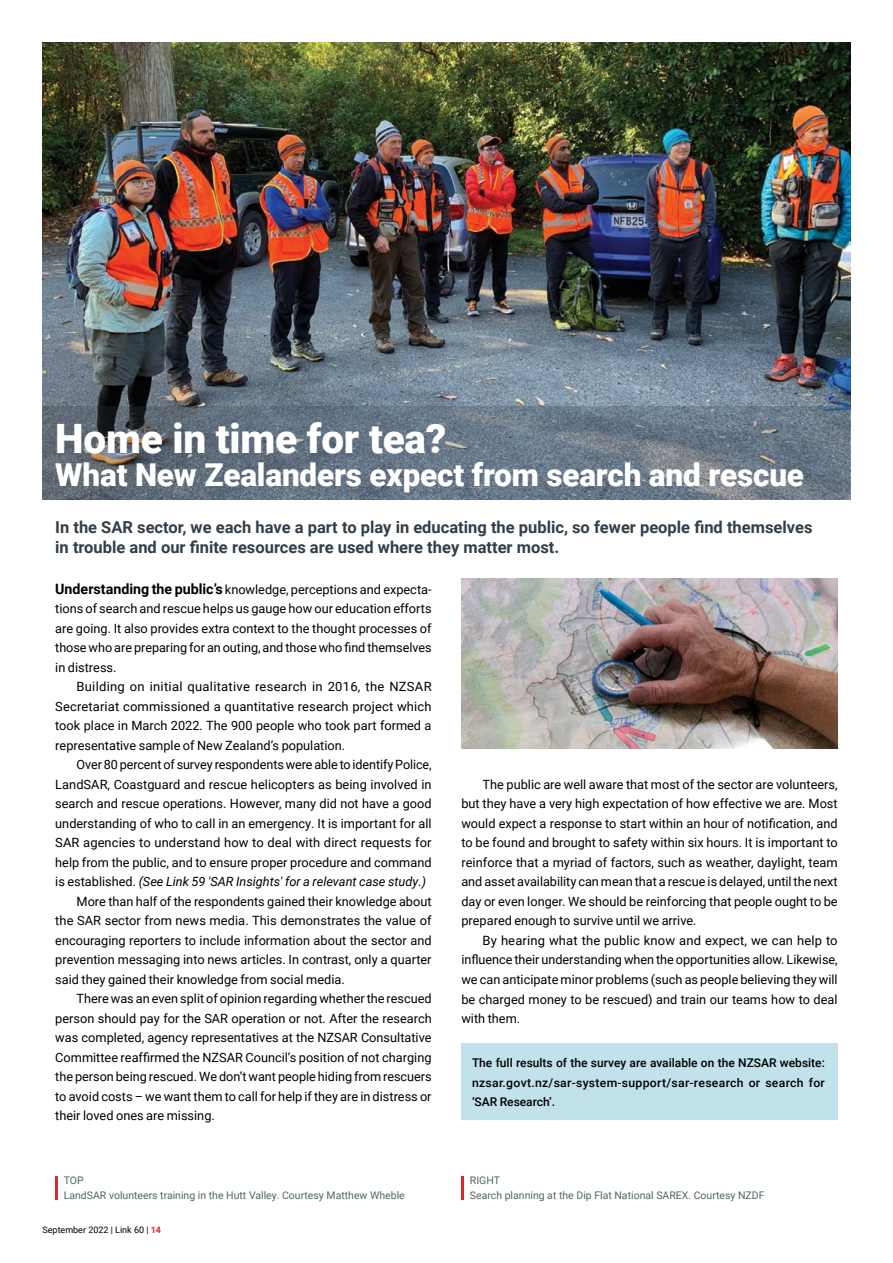
<style>
.page{position:relative;width:893px;height:1263px;background:#fff}
.page>*{position:absolute;margin:0;border:0;box-sizing:border-box;transform-origin:0 0}
.Story_Head{font:900 40.5px "Roboto";letter-spacing:-.005em;color:#fff}
.Story_Head-2{font:900 31.5px "Roboto";letter-spacing:-.005em;color:#fff}
.Story_Subhead{font:700 16.5px/20.2px "Roboto";color:#323e48}
.Body_text_Indented{font:12.75px/19.5px "Roboto";color:#000;text-align:justify}
.Body_first_paragarph{font:12.75px/19.5px "Roboto";letter-spacing:-.005em;color:#000;text-align:justify}
.Body_first_paragarph-2{font:500 12px/19.5px "Roboto";letter-spacing:.025em;color:#000;text-align:justify}
.Body_first_paragarph-3{font:10.5px/15px "Roboto";color:#536465}
.t1{font:9px "Roboto";color:#000}
.s1{font-weight:700;font-size:14.25px}
.s2{font-style:italic}
.s3{font-weight:700;color:#d7292e}
</style>
<div class="page">
<div style="left:461px;top:1043px;width:377px;height:77px;background:#c1e1eb"></div>
<img style="left:43px;top:43px;width:807px;height:363px">
<svg style="left:43px;top:406px;width:807px;height:94px;background:#677481"></svg>
<hr style="left:55px;top:1176px;width:2px;height:23px;background:#d7292e">
<hr style="left:461px;top:1176px;width:2px;height:23px;background:#d7292e">
<img style="left:461px;top:579px;width:377px;height:170px">
<h1 class="Story_Head" style="left:55px;top:411px;width:393px">Home in time for tea?</h1>
<h1 class="Story_Head-2" style="left:55px;top:453px;width:750px">What New Zealanders expect from search and rescue</h1>
<h3 class="Story_Subhead" style="left:55px;top:516px;width:759px">In the SAR sector, we each have a part to play in educating the public, so fewer people find themselves in trouble and our finite resources are used where they matter most.</h3>
<p class="Body_first_paragarph" style="left:55px;top:579px;width:378px"><span class="s1">Understanding the public’s</span> knowledge, perceptions and expecta&shy;tions of search and rescue helps us gauge how our education efforts are going. It also provides extra context to the thought processes of those who are preparing for an outing, and those who find themselves in distress.</p>
<p class="Body_text_Indented" style="left:55px;top:676px;width:378px;text-indent:21px">Building on initial qualitative research in 2016, the NZSAR Secretariat commissioned a quantitative research project which took place in March 2022. The 900 people who took part formed a representative sample of New Zealand’s population.</p>
<p class="Body_text_Indented" style="left:55px;top:754px;width:378px;text-indent:21px">Over 80 percent of survey respondents were able to identify Police, LandSAR, Coastguard and rescue helicopters as being involved in search and rescue operations. However, many did not have a good understanding of who to call in an emergency. It is important for all SAR agencies to understand how to deal with direct requests for help from the public, and to ensure proper procedure and command is established. <span class="s2">(See Link 59 'SAR Insights' for a relevant case study.)</span></p>
<p class="Body_text_Indented" style="left:55px;top:891px;width:378px;text-indent:21px">More than half of the respondents gained their knowledge about the SAR sector from news media. This demonstrates the value of encouraging reporters to include information about the sector and prevention messaging into news articles. In contrast, only a quarter said they gained their knowledge from social media.</p>
<p class="Body_text_Indented" style="left:55px;top:988px;width:378px;text-indent:21px">There was an even split of opinion regarding whether the rescued person should pay for the SAR operation or not. After the research was completed, agency representatives at the NZSAR Consultative Committee reaffirmed the NZSAR Council’s position of not charging the person being rescued. We don’t want people hiding from rescuers to avoid costs – we want them to call for help if they are in distress or their loved ones are missing.</p>
<p class="Body_text_Indented" style="left:461px;top:774px;width:378px;text-indent:21px">The public are well aware that most of the sector are volunteers, but they have a very high expectation of how effective we are. Most would expect a response to start within an hour of notification, and to be found and brought to safety within six hours. It is important to reinforce that a myriad of factors, such as weather, daylight, team and asset availability can mean that a rescue is delayed, until the next day or even longer. We should be reinforcing that people ought to be prepared enough to survive until we arrive.</p>
<p class="Body_text_Indented" style="left:461px;top:930px;width:378px;text-indent:21px">By hearing what the public know and expect, we can help to influence their understanding when the opportunities allow. Likewise, we can anticipate minor problems (such as people believing they will be charged money to be rescued) and train our teams how to deal with them.</p>
<p class="Body_first_paragarph-2" style="left:472px;top:1052px;width:354px">The full results of the survey are available on the NZSAR website: nzsar.govt.nz/sar-system-support/sar-research or search for ‘SAR Research’.</p>
<p class="Body_first_paragarph-3" style="left:64px;top:1172px;width:342px">TOP<br>LandSAR volunteers training in the Hutt Valley. Courtesy Matthew Wheble</p>
<p class="Body_first_paragarph-3" style="left:470px;top:1172px;width:296px">RIGHT<br>Search planning at the Dip Flat National SAREX. Courtesy NZDF</p>
<p class="t1" style="left:43px;top:1224px;width:120px">September 2022 | Link 60 | <span class="s3">14</span></p>
</div>
